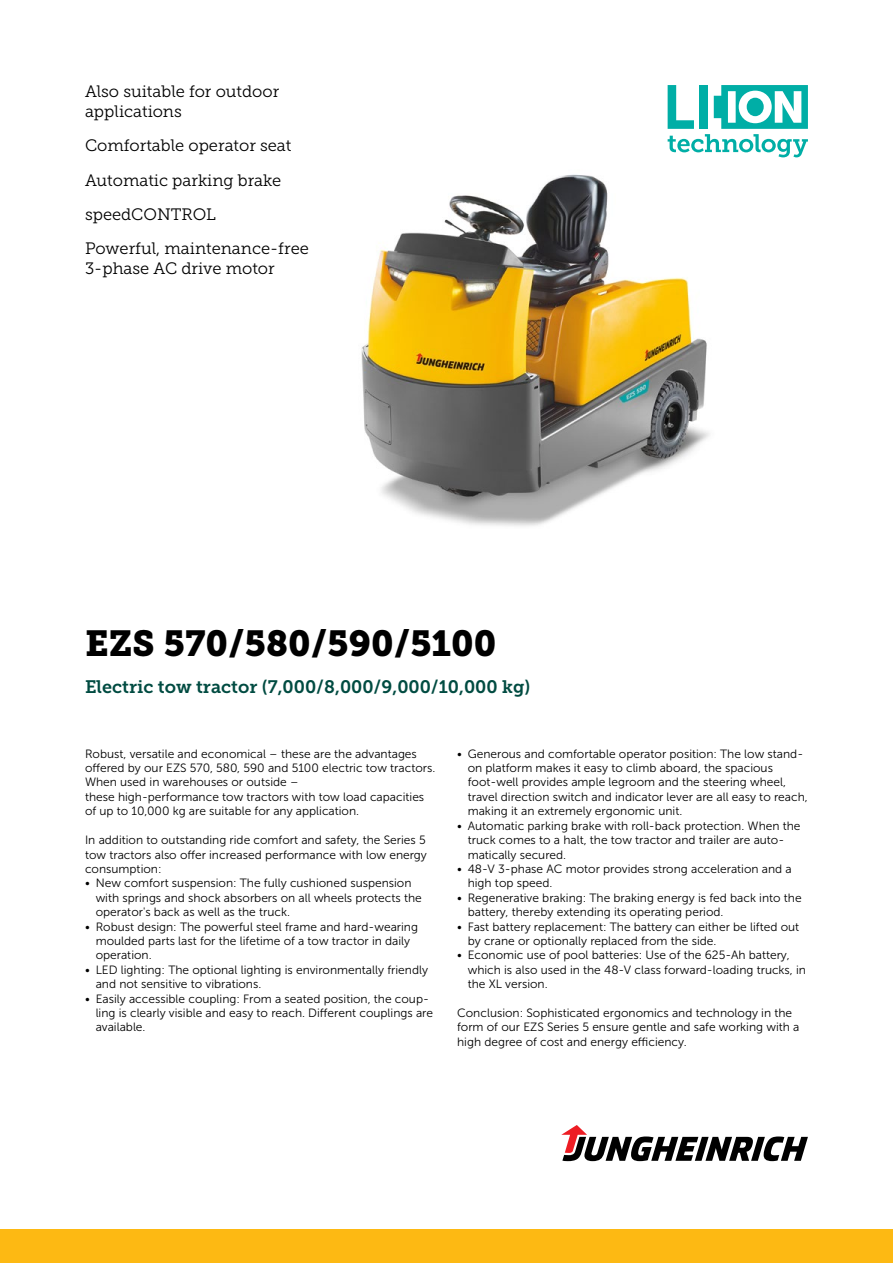
<style>
.page{position:relative;width:893px;height:1263px;background:#fff}
.page>*{position:absolute;margin:0;border:0;box-sizing:border-box;transform-origin:0 0}
.t1{font:36px "Museo JH Slab 900";color:#000}
.t2{font:18px "Museo JH Slab 700";color:#004b41}
.t3{font:16.5px/34.3px "Museo JH Slab 300";color:#000}
.t4{font:12px/14.4px "Museo JH Sans 300";color:#000}
</style>
<div class="page">
<div style="left:0;top:1229px;width:893px;height:34px;background:#fdb913"></div>
<svg style="left:561px;top:1125px;width:247px;height:36px"></svg>
<img style="left:361px;top:85px;width:438px;height:441px">
<svg style="left:668px;top:85px;width:140px;height:72px"></svg>
<h3 class="t3" style="left:85px;top:82px;width:196px;line-height:19.5px">Also suitable for outdoor applications</h3>
<h3 class="t3" style="left:85px;top:129px;width:225px">Comfortable operator seat<br>Automatic parking brake speedCONTROL<br>Powerful, maintenance-free</h3>
<h3 class="t3" style="left:85px;top:251px;width:191px">3-phase AC drive motor</h3>
<h1 class="t1" style="left:85px;top:623px;width:413px">EZS 570/580/590/5100</h1>
<h2 class="t2" style="left:85px;top:677px;width:447px">Electric tow tractor (7,000/8,000/9,000/10,000 kg)</h2>
<p class="t4" style="left:85px;top:746px;width:352px">Robust, versatile and economical – these are the advantages offered by our EZS 570, 580, 590 and 5100 electric tow tractors.<br>When used in warehouses or outside –<br>these high-performance tow tractors with tow load capacities of up to 10,000 kg are suitable for any application.</p>
<p class="t4" style="left:85px;top:833px;width:343px;text-align:justify">In addition to outstanding ride comfort and safety, the Series 5 tow tractors also offer increased performance with low energy consumption:</p>
<p class="t4" style="left:96px;top:876px;width:328px;text-indent:-11px">• New comfort suspension: The fully cushioned suspension with springs and shock absorbers on all wheels protects the operator's back as well as the truck.</p>
<p class="t4" style="left:96px;top:919px;width:324px;text-indent:-11px">• Robust design: The powerful steel frame and hard-wearing moulded parts last for the lifetime of a tow tractor in daily operation.</p>
<p class="t4" style="left:96px;top:962px;width:334px;text-indent:-11px">• LED lighting: The optional lighting is environmentally friendly and not sensitive to vibrations.</p>
<p class="t4" style="left:96px;top:991px;width:339px;text-indent:-11px">• Easily accessible coupling: From a seated position, the coup&shy;ling is clearly visible and easy to reach. Different couplings are available.</p>
<p class="t4" style="left:468px;top:746px;width:341px;text-indent:-11px">• Generous and comfortable operator position: The low stand&shy;on platform makes it easy to climb aboard, the spacious foot-well provides ample legroom and the steering wheel, travel direction switch and indicator lever are all easy to reach, making it an extremely ergonomic unit.</p>
<p class="t4" style="left:468px;top:818px;width:334px;text-indent:-11px">• Automatic parking brake with roll-back protection. When the truck comes to a halt, the tow tractor and trailer are auto&shy;matically secured.</p>
<p class="t4" style="left:468px;top:862px;width:325px;text-indent:-11px">• 48-V 3-phase AC motor provides strong acceleration and a high top speed.</p>
<p class="t4" style="left:468px;top:890px;width:335px;text-indent:-11px">• Regenerative braking: The braking energy is fed back into the battery, thereby extending its operating period.</p>
<p class="t4" style="left:468px;top:919px;width:333px;text-indent:-11px">• Fast battery replacement: The battery can either be lifted out by crane or optionally replaced from the side.</p>
<p class="t4" style="left:468px;top:948px;width:340px;text-indent:-11px">• Economic use of pool batteries: Use of the 625-Ah battery, which is also used in the 48-V class forward-loading trucks, in the XL version.</p>
<p class="t4" style="left:457px;top:1006px;width:344px">Conclusion: Sophisticated ergonomics and technology in the form of our EZS Series 5 ensure gentle and safe working with a high degree of cost and energy efficiency.</p>
</div>
